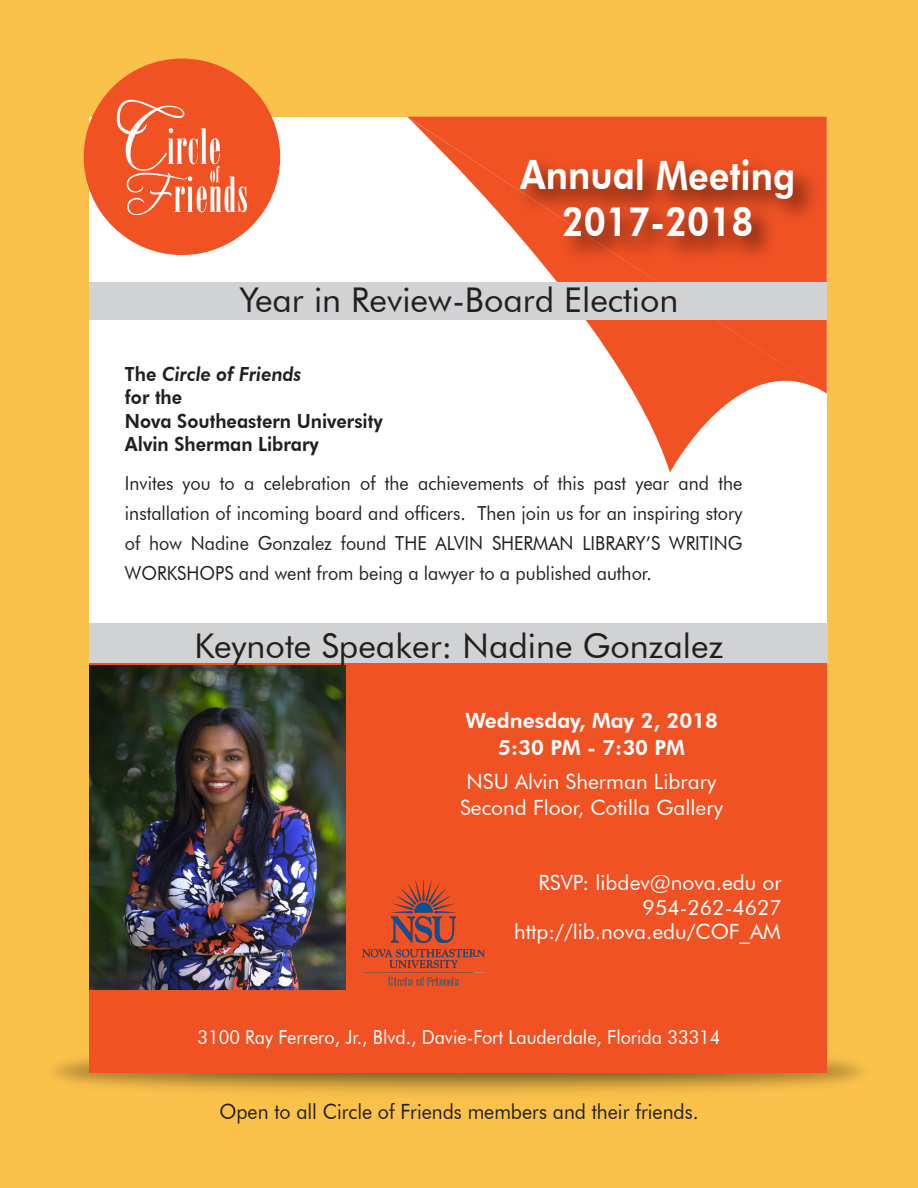
<style>
.page{position:relative;width:918px;height:1188px;background:#fac14b}
.page>*{position:absolute;margin:0;border:0;box-sizing:border-box;transform-origin:0 0}
.t1{font:800 40.5px/46.5px "Futura BT";letter-spacing:-.005em;color:#fff;text-align:center;scale:.89 1}
.t2{font:34.05px "Futura BT";color:#231f20}
.t3{font:21px/25.2px "Futura BT";color:#fff;text-align:center}
.t4{font:21px "Futura BT";color:#231f20;scale:.93 1}
.t5{font:800 21px/27px "Futura BT";color:#fff;text-align:center}
.t6{font:800 19.5px/23.4px "Futura BT";color:#231f20;scale:.93 1}
.t7{font:19.35px/30px "Futura BT";color:#231f20;text-align:justify;scale:.93 1}
.t8{font:19.35px "Futura BT";color:#fff;scale:.93 1}
.s1{font-style:italic}
</style>
<div class="page">
<img style="left:54px;top:1008px;width:808px;height:79px">
<img style="left:133px;top:1072px;width:651px;height:21px">
<div style="left:90px;top:118px;width:737px;height:952px;background:#fff"></div>
<svg style="left:407px;top:117px;width:420px;height:356px"></svg>
<div style="left:89px;top:282px;width:738px;height:37px;background:#d1d2d4"></div>
<img style="left:508px;top:142px;width:319px;height:137px">
<div style="left:90px;top:652px;width:737px;height:420px;background:#f15224"></div>
<img style="left:362px;top:878px;width:123px;height:108px">
<div style="left:90px;top:623px;width:738px;height:40px;background:#d1d2d4"></div>
<div style="left:84px;top:59px;width:196px;height:196px;background:#f15224;border-radius:50%"></div>
<img style="left:116px;top:99px;width:131px;height:116px">
<img style="left:90px;top:665px;width:255px;height:324px">
<h1 class="t1" style="left:520px;top:152px;width:311px">Annual Meeting<br>2017-2018</h1>
<h2 class="t2" style="left:239px;top:279px;width:441px">Year in Review-Board Election</h2>
<p class="t6" style="left:125px;top:362px;width:279px">The <span class="s1">Circle of Friends<br></span>for the<br>Nova Southeastern University<br>Alvin Sherman Library</p>
<p class="t7" style="left:125px;top:468px;width:665px">Invites you to a celebration of the achievements of this past year and the installation of incoming board and officers. Then join us for an inspiring story of how Nadine Gonzalez found THE ALVIN SHERMAN LIBRARY’S WRITING WORKSHOPS and went from being a lawyer to a published author.</p>
<h2 class="t2" style="left:195px;top:625px;width:530px">Keynote Speaker: Nadine Gonzalez</h2>
<p class="t5" style="left:465px;top:707px;width:255px">Wednesday, May 2, 2018<br>5:30 PM - 7:30 PM</p>
<p class="t3" style="left:460px;top:769px;width:264px">NSU Alvin Sherman Library<br>Second Floor, Cotilla Gallery</p>
<p class="t3" style="left:539px;top:870px;width:245px;text-align:right">RSVP: libdev@nova.edu or<br>954-262-4627</p>
<p class="t3" style="left:514px;top:919px;width:268px">http://lib.nova.edu/COF_AM</p>
<p class="t8" style="left:197px;top:1025px;width:564px">3100 Ray Ferrero, Jr., Blvd., Davie-Fort Lauderdale, Florida 33314</p>
<p class="t4" style="left:219px;top:1099px;width:517px">Open to all Circle of Friends members and their friends.</p>
</div>
